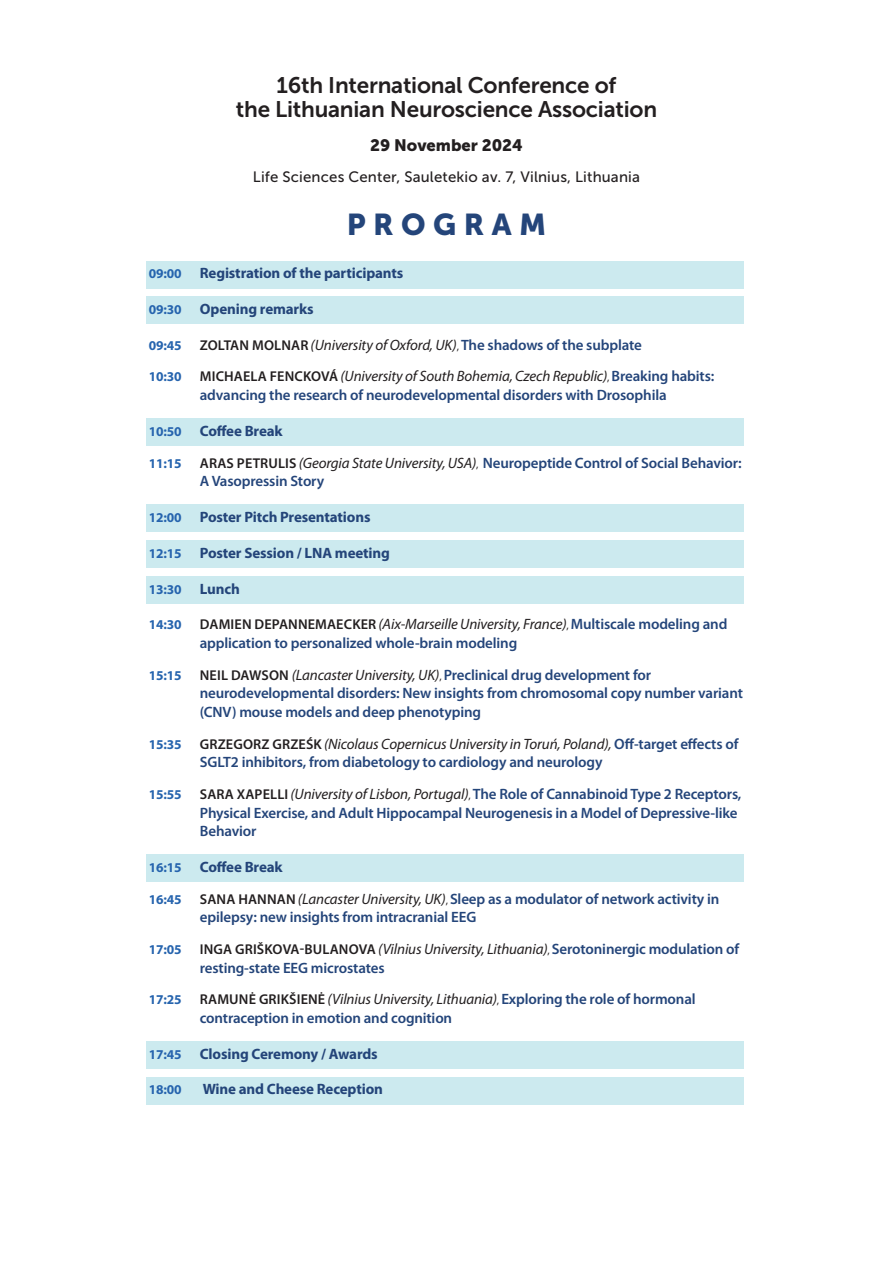
<style>
.page{position:relative;width:893px;height:1263px;background:#fff}
.page>*{position:absolute;margin:0;border:0;box-sizing:border-box;transform-origin:0 0}
.t1{font:30px "Museo Sans 900";letter-spacing:.25em;color:#24457a}
.t2{font:22.5px/24px "Museo Sans 700";letter-spacing:-.01em;color:#231f20;text-align:center}
.t3{font:16.5px "Museo Sans 900";color:#231f20}
.t4{font:600 15px/18.8px "Myriad Pro";letter-spacing:-.01em;color:#24457a}
.t5{font:700 15px "Myriad Pro";letter-spacing:-.01em;color:#24457a}
.t6{font:italic 15px "Myriad Pro";letter-spacing:-.01em;color:#231f20}
.t7{font:15px "Museo Sans 500";letter-spacing:.01em;color:#231f20}
.t8{font:700 13.5px "Myriad Pro";letter-spacing:-.01em;color:#2664ae}
.s1{font-size:13.5px;color:#2664ae}
.s2{font-weight:600;font-style:normal;font-size:14.25px}
.s3{font-style:normal;font-size:10.95px}
.s4{font-weight:600;font-style:normal;color:#24457a}
.s5{font-size:14.25px;color:#231f20}
.s6{font-weight:400;font-style:italic;color:#231f20}
.s7{font-weight:400;font-size:10.95px;color:#231f20}
.s8{font-size:15px;color:#24457a}
</style>
<div class="page">
<div style="left:147px;top:261px;width:597px;height:28px;background:#cceaef"></div>
<div style="left:147px;top:297px;width:597px;height:27px;background:#cceaef"></div>
<div style="left:147px;top:418px;width:597px;height:28px;background:#cceaef"></div>
<div style="left:147px;top:504px;width:597px;height:28px;background:#cceaef"></div>
<div style="left:147px;top:540px;width:597px;height:28px;background:#cceaef"></div>
<div style="left:147px;top:576px;width:597px;height:28px;background:#cceaef"></div>
<div style="left:147px;top:854px;width:597px;height:28px;background:#cceaef"></div>
<div style="left:147px;top:1041px;width:597px;height:28px;background:#cceaef"></div>
<div style="left:147px;top:1077px;width:597px;height:27px;background:#cceaef"></div>
<h2 class="t2" style="left:236px;top:74px;width:423px">16th International Conference of<br>the Lithuanian Neuroscience Association</h2>
<p class="t3" style="left:370px;top:136px;width:154px">29 November 2024</p>
<p class="t7" style="left:253px;top:168px;width:389px">Life Sciences Center, Sauletekio av. 7, Vilnius, Lithuania</p>
<h1 class="t1" style="left:347px;top:207px;width:201px">PROGRAM</h1>
<p class="t5" style="left:149px;top:264px;width:256px"><span class="s1">09:00</span> Registration of the participants</p>
<p class="t5" style="left:149px;top:299px;width:166px"><span class="s1">09:30</span> Opening remarks</p>
<p class="t8" style="left:149px;top:337px;width:34px">09:45</p>
<p class="t6" style="left:200px;top:336px;width:444px"><span class="s2">ZOLTAN MOLNAR</span> (University of Oxford, UK)<span class="s3">,</span> <span class="s4">The shadows of the subplate</span></p>
<p class="t8" style="left:149px;top:368px;width:34px">10:30</p>
<p class="t4" style="left:200px;top:367px;width:516px"><span class="s5">MICHAELA FENCKOVÁ</span> <span class="s6">(University of South Bohemia, Czech Republic)</span><span class="s7">,</span> Breaking habits: advancing the research of neurodevelopmental disorders with Drosophila</p>
<p class="t5" style="left:149px;top:421px;width:135px"><span class="s1">10:50</span> Coffee Break</p>
<p class="t8" style="left:149px;top:454px;width:34px">11:15</p>
<p class="t4" style="left:200px;top:453px;width:543px"><span class="s5">ARAS PETRULIS</span> <span class="s6">(Georgia State University, USA)</span><span class="s7">,</span> Neuropeptide Control of Social Behavior:<br>A Vasopressin Story</p>
<p class="t5" style="left:149px;top:507px;width:223px"><span class="s1">12:00</span> Poster Pitch Presentations</p>
<p class="t5" style="left:149px;top:543px;width:243px"><span class="s1">12:15</span> Poster Session / LNA meeting</p>
<p class="t8" style="left:149px;top:580px;width:93px">13:30 <span class="s8">Lunch</span></p>
<p class="t8" style="left:149px;top:616px;width:34px">14:30</p>
<p class="t4" style="left:200px;top:614px;width:529px"><span class="s5">DAMIEN DEPANNEMAECKER</span> <span class="s6">(Aix-Marseille University, France)</span><span class="s7">,</span> Multiscale modeling and application to personalized whole-brain modeling</p>
<p class="t8" style="left:149px;top:666px;width:34px">15:15</p>
<p class="t4" style="left:200px;top:665px;width:545px"><span class="s5">NEIL DAWSON</span> <span class="s6">(Lancaster University, UK)</span><span class="s7">,</span> Preclinical drug development for neurodevelopmental disorders: New insights from chromosomal copy number variant (CNV) mouse models and deep phenotyping</p>
<p class="t8" style="left:149px;top:735px;width:34px">15:35</p>
<p class="t4" style="left:200px;top:734px;width:540px"><span class="s5">GRZEGORZ GRZEŚK</span> <span class="s6">(Nicolaus Copernicus University in Toruń, Poland),</span> Off-target effects of<br>SGLT2 inhibitors, from diabetology to cardiology and neurology</p>
<p class="t8" style="left:149px;top:785px;width:34px">15:55</p>
<p class="t4" style="left:200px;top:784px;width:543px"><span class="s5">SARA XAPELLI</span> <span class="s6">(University of Lisbon, Portugal)</span><span class="s7">,</span> The Role of Cannabinoid Type 2 Receptors,<br>Physical Exercise, and Adult Hippocampal Neurogenesis in a Model of Depressive-like<br>Behavior</p>
<p class="t5" style="left:149px;top:857px;width:135px"><span class="s1">16:15</span> Coffee Break</p>
<p class="t8" style="left:149px;top:890px;width:34px">16:45</p>
<p class="t4" style="left:200px;top:889px;width:521px"><span class="s5">SANA HANNAN</span> <span class="s6">(Lancaster University, UK)</span><span class="s7">,</span> Sleep as a modulator of network activity in epilepsy: new insights from intracranial EEG</p>
<p class="t8" style="left:149px;top:940px;width:34px">17:05</p>
<p class="t4" style="left:200px;top:939px;width:541px"><span class="s5">INGA GRIŠKOVA-BULANOVA</span> <span class="s6">(Vilnius University, Lithuania)</span><span class="s7">,</span> Serotoninergic modulation of resting-state EEG microstates</p>
<p class="t8" style="left:149px;top:991px;width:34px">17:25</p>
<p class="t4" style="left:200px;top:989px;width:497px"><span class="s5">RAMUNĖ GRIKŠIENĖ</span> <span class="s6">(Vilnius University, Lithuania)</span><span class="s7">,</span> Exploring the role of hormonal contraception in emotion and cognition</p>
<p class="t5" style="left:149px;top:1044px;width:230px"><span class="s1">17:45</span> Closing Ceremony / Awards</p>
<p class="t8" style="left:149px;top:1081px;width:34px">18:00</p>
<p class="t5" style="left:203px;top:1079px;width:182px">Wine and Cheese Reception</p>
</div>
